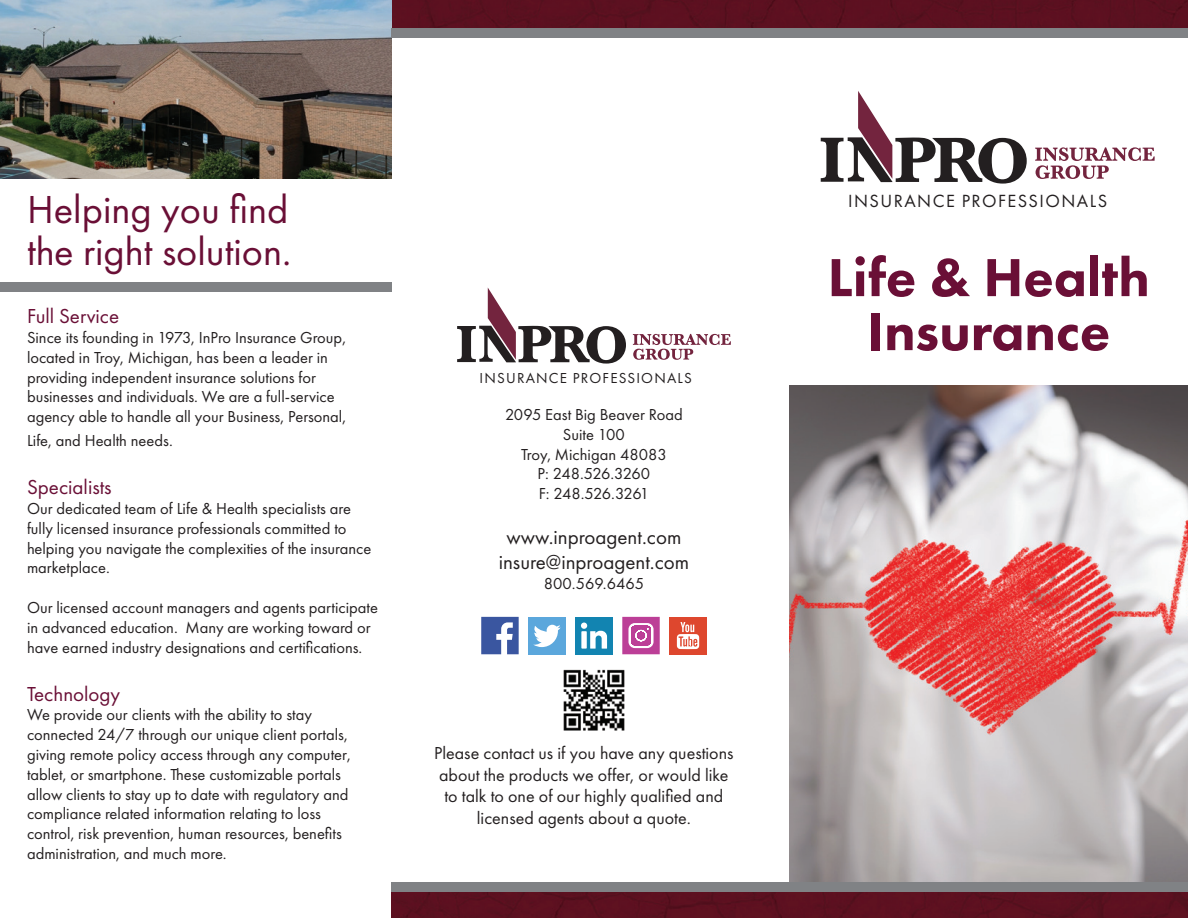
<style>
.page{position:relative;width:1188px;height:918px;background:#fff}
.page>*{position:absolute;margin:0;border:0;box-sizing:border-box;transform-origin:0 0}
.t1{font:800 55.5px/54px "Futura PT";color:#6a0f36;text-align:center}
.t2{font:40.5px/42px "Futura PT";color:#6a0f36}
.t3{font:21px/25.2px "Futura PT";color:#231f20;text-align:center}
.t4{font:21px "Futura PT";color:#6a0f36}
.t5{font:18.3px "Futura PT";letter-spacing:.08em;color:#231f20}
.t6{font:18px/21.6px "Futura PT";color:#231f20;text-align:center}
.t7{font:16.5px/19.8px "Futura PT";color:#231f20}
.t8{font:15px "Futura PT";letter-spacing:.08em;color:#231f20}
</style>
<div class="page">
<img style="left:790px;top:386px;width:398px;height:497px">
<div style="left:392px;top:892px;width:796px;height:26px;background:#5c1020"></div>
<div style="left:392px;top:0;width:796px;height:28px;background:#5c1020"></div>
<img style="left:0;top:0;width:392px;height:178px">
<div style="left:0;top:283px;width:392px;height:9px;background:#808285"></div>
<div style="left:392px;top:883px;width:796px;height:9px;background:#808285"></div>
<div style="left:392px;top:28px;width:796px;height:10px;background:#808285"></div>
<svg style="left:457px;top:288px;width:169px;height:76px"></svg>
<svg style="left:633px;top:334px;width:98px;height:26px"></svg>
<svg style="left:481px;top:617px;width:38px;height:37px"></svg>
<div style="left:575px;top:617px;width:38px;height:37px;background:#1284b1"></div>
<svg style="left:581px;top:623px;width:26px;height:26px"></svg>
<svg style="left:622px;top:617px;width:38px;height:37px"></svg>
<div style="left:669px;top:617px;width:38px;height:37px;background:#de472e"></div>
<svg style="left:677px;top:622px;width:22px;height:27px"></svg>
<div style="left:528px;top:617px;width:38px;height:37px;background:#5ba7dc"></div>
<svg style="left:533px;top:625px;width:28px;height:22px"></svg>
<img style="left:563px;top:669px;width:62px;height:62px">
<svg style="left:821px;top:91px;width:206px;height:93px"></svg>
<svg style="left:1035px;top:147px;width:120px;height:32px"></svg>
<h2 class="t2" style="left:27px;top:188px;width:266px">Helping you find the right solution.</h2>
<p class="t4" style="left:27px;top:304px;width:94px">Full Service</p>
<p class="t7" style="left:27px;top:327px;width:321px">Since its founding in 1973, InPro Insurance Group, located in Troy, Michigan, has been a leader in providing independent insurance solutions for businesses and individuals. We are a full-service agency able to handle all your Business, Personal,</p>
<p class="t7" style="left:27px;top:431px;width:147px">Life, and Health needs.</p>
<p class="t4" style="left:27px;top:475px;width:86px">Specialists</p>
<p class="t7" style="left:27px;top:498px;width:346px">Our dedicated team of Life &amp; Health specialists are fully licensed insurance professionals committed to helping you navigate the complexities of the insurance marketplace.</p>
<p class="t7" style="left:27px;top:597px;width:352px">Our licensed account managers and agents participate in advanced education. Many are working toward or have earned industry designations and certifications.</p>
<p class="t4" style="left:27px;top:681px;width:95px">Technology</p>
<p class="t7" style="left:27px;top:705px;width:325px">We provide our clients with the ability to stay connected 24/7 through our unique client portals, giving remote policy access through any computer, tablet, or smartphone. These customizable portals allow clients to stay up to date with regulatory and compliance related information relating to loss control, risk prevention, human resources, benefits administration, and much more.</p>
<p class="t8" style="left:480px;top:369px;width:214px">INSURANCE PROFESSIONALS</p>
<p class="t7" style="left:505px;top:405px;width:179px;text-align:center">2095 East Big Beaver Road<br>Suite 100<br>Troy, Michigan 48083<br>P: 248.526.3260<br>F: 248.526.3261</p>
<p class="t3" style="left:499px;top:524px;width:192px">www.inproagent.com insure@inproagent.com</p>
<p class="t7" style="left:544px;top:574px;width:102px">800.569.6465</p>
<p class="t6" style="left:434px;top:742px;width:301px">Please contact us if you have any questions about the products we offer, or would like to talk to one of our highly qualified and licensed agents about a quote.</p>
<p class="t5" style="left:848px;top:190px;width:261px">INSURANCE PROFESSIONALS</p>
<h1 class="t1" style="left:828px;top:250px;width:324px">Life &amp; Health<br>Insurance</h1>
</div>
